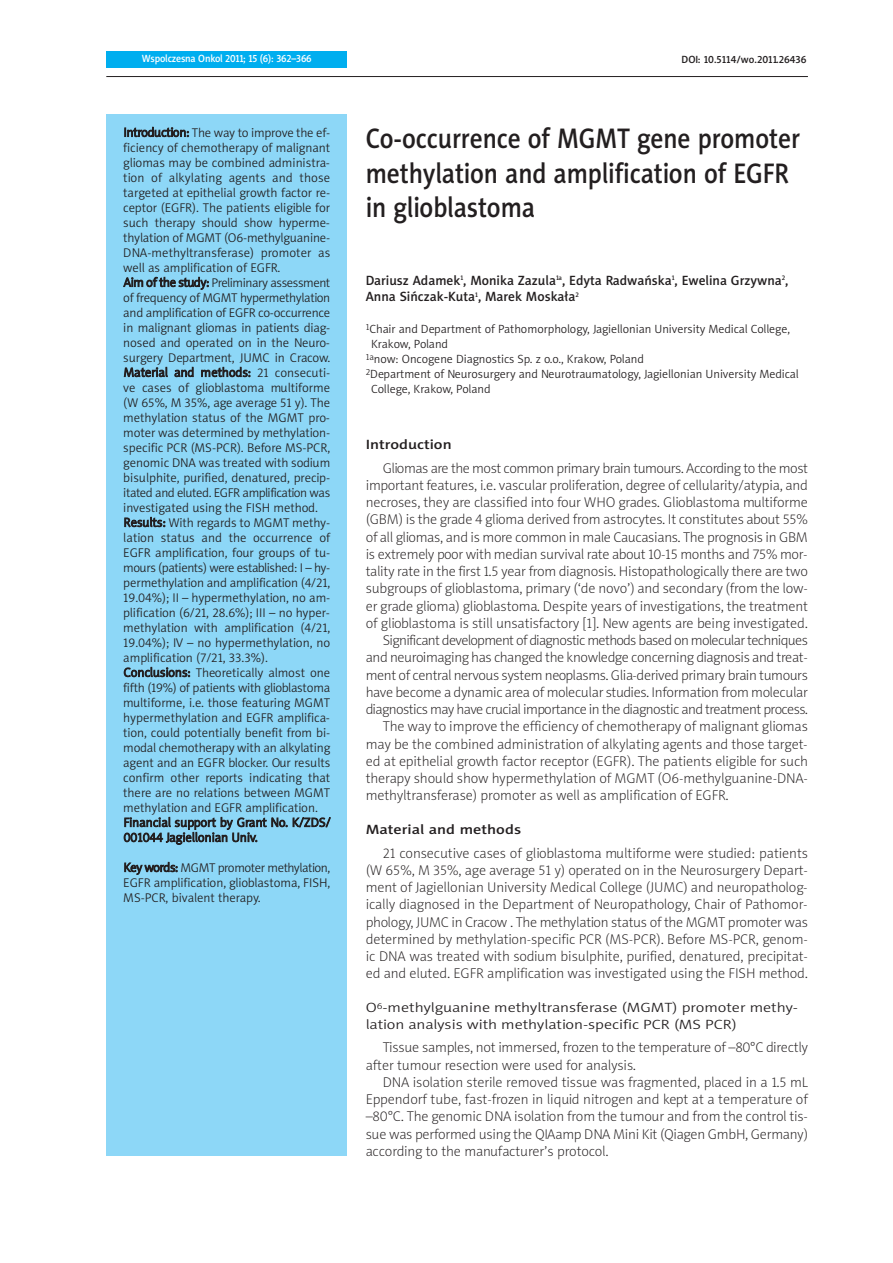
<style>
.page{position:relative;width:893px;height:1263px;background:#fff}
.page>*{position:absolute;margin:0;border:0;box-sizing:border-box;transform-origin:0 0}
.t1{font:28.5px/34.5px "Naomi Sans EFNPS Medium";letter-spacing:-.005em;color:#231f20;scale:.9 1}
.t2{font:14.25px/17.2px "Naomi Sans EFNPS Thin";letter-spacing:-.01em;color:#231f20;text-align:justify}
.t3{font:14.25px "Naomi Sans EFNPS Thin";letter-spacing:-.03em;color:#231f20}
.t4{font:14.25px "Naomi Sans EFNPS Thin";letter-spacing:-.04em;color:#231f20}
.t5{font:13.5px/16.5px "Naomi Sans EFNPS Light";color:#231f20;scale:1.2 1}
.t6{font:13.5px/16.5px "Naomi Sans EFNPS Medium";color:#231f20}
.t7{font:13.5px "Naomi Sans EFNPS Medium";color:#231f20;scale:1.2 1}
.t8{font:12.75px/15px "Naomi Sans EFNPS Light";color:#231f20}
.t9{font:12px "Naomi Sans EFNPS Light";color:#231f20}
.t10{font:10.5px "Naomi Sans EFNPS Medium";letter-spacing:-.015em;color:#fff;scale:.95 1}
.t11{font:10.5px "Naomi Sans EFNPS Medium";color:#231f20}
</style>
<div class="page">
<div style="left:106px;top:114px;width:241px;height:1041px;background:#8dd7f7"></div>
<div style="left:106px;top:51px;width:241px;height:16px;background:#00aeef"></div>
<hr style="left:106px;top:76px;width:702px;height:1px;background:#231f20">
<p class="t10" style="left:142px;top:54px;width:180px">Wspolczesna Onkol 2011; 15 (6): 362–366</p>
<p class="t8" style="left:123px;top:126px;width:209px">Introduction: The way to improve the ef&shy;ficiency of chemotherapy of malignant gliomas may be combined administra&shy;tion of alkylating agents and those targeted at epithelial growth factor re&shy;ceptor (EGFR). The patients eligible for such therapy should show hyperme&shy;thylation of MGMT (O6-methylguanine-DNA-methyltransferase) promoter as well as amplification of EGFR.<br>Aim of the study: Preliminary assessment of frequency of MGMT hypermethylation and amplification of EGFR co-occurrence in malignant gliomas in patients diag&shy;nosed and operated on in the Neuro&shy;surgery Department, JUMC in Cracow.<br>Material and methods: 21 consecuti&shy;ve cases of glioblastoma multiforme (W 65%, M 35%, age average 51 y). The methylation status of the MGMT pro&shy;moter was determined by methylation&shy;specific PCR (MS-PCR). Before MS-PCR, genomic DNA was treated with sodium bisulphite, purified, denatured, precip&shy;itated and eluted. EGFR amplification was investigated using the FISH method.<br>Results: With regards to MGMT methy&shy;lation status and the occurrence of EGFR amplification, four groups of tu&shy;mours (patients) were established: I – hy&shy;permethylation and amplification (4/21, 19.04%); II – hypermethylation, no am&shy;plification (6/21, 28.6%); III – no hyper&shy;methylation with amplification (4/21, 19.04%); IV – no hypermethylation, no amplification (7/21, 33.3%).<br>Conclusions: Theoretically almost one fifth (19%) of patients with glioblastoma multiforme, i.e. those featuring MGMT hypermethylation and EGFR amplifica&shy;tion, could potentially benefit from bi&shy;modal chemotherapy with an alkylating agent and an EGFR blocker. Our results confirm other reports indicating that there are no relations between MGMT methylation and EGFR amplification.<br>Financial support by Grant No. K/ZDS/ 001044 Jagiellonian Univ.</p>
<p class="t8" style="left:123px;top:861px;width:208px;text-align:justify">Key words: MGMT promoter methylation, EGFR amplification, glioblastoma, FISH, MS-PCR, bivalent therapy.</p>
<p class="t11" style="left:682px;top:55px;width:126px">DOI: 10.5114/wo.2011.26436</p>
<h1 class="t1" style="left:366px;top:124px;width:484px">Co-occurrence of MGMT gene promoter methylation and amplification of EGFR in glioblastoma</h1>
<p class="t6" style="left:366px;top:273px;width:424px">Dariusz Adamek<sup>1</sup>, Monika Zazula<sup>1a</sup>, Edyta Radwańska<sup>1</sup>, Ewelina Grzywna<sup>2</sup>,<br>Anna Sińczak-Kuta<sup>1</sup>, Marek Moskała<sup>2</sup></p>
<p class="t9" style="left:366px;top:325px;width:426px"><sup>1</sup>Chair and Department of Pathomorphology, Jagiellonian University Medical College,</p>
<p class="t9" style="left:371px;top:340px;width:79px">Krakow, Poland</p>
<p class="t9" style="left:366px;top:355px;width:280px"><sup>1a</sup>now: Oncogene Diagnostics Sp. z o.o., Krakow, Poland</p>
<p class="t9" style="left:366px;top:370px;width:434px"><sup>2</sup>Department of Neurosurgery and Neurotraumatology, Jagiellonian University Medical</p>
<p class="t9" style="left:371px;top:385px;width:121px">College, Krakow, Poland</p>
<p class="t7" style="left:366px;top:439px;width:73px">Introduction</p>
<p class="t2" style="left:383px;top:460px;width:427px">Gliomas are the most common primary brain tumours. According to the most</p>
<p class="t2" style="left:366px;top:478px;width:444px">important features, i.e. vascular proliferation, degree of cellularity/atypia, and</p>
<p class="t2" style="left:366px;top:495px;width:444px">necroses, they are classified into four WHO grades. Glioblastoma multiforme</p>
<p class="t2" style="left:366px;top:512px;width:444px">(GBM) is the grade 4 glioma derived from astrocytes. It constitutes about 55%</p>
<p class="t2" style="left:366px;top:529px;width:444px">of all gliomas, and is more common in male Caucasians. The prognosis in GBM</p>
<p class="t2" style="left:366px;top:547px;width:443px">is extremely poor with median survival rate about 10-15 months and 75% mor-</p>
<p class="t2" style="left:366px;top:564px;width:444px">tality rate in the first 1.5 year from diagnosis. Histopathologically there are two</p>
<p class="t2" style="left:366px;top:581px;width:444px">subgroups of glioblastoma, primary (‘de novo’) and secondary (from the low-</p>
<p class="t2" style="left:366px;top:598px;width:444px">er grade glioma) glioblastoma. Despite years of investigations, the treatment</p>
<p class="t2" style="left:366px;top:616px;width:444px">of glioblastoma is still unsatisfactory [1]. New agents are being investigated.</p>
<p class="t4" style="left:383px;top:635px;width:427px">Significant development of diagnostic methods based on molecular techniques</p>
<p class="t2" style="left:366px;top:650px;width:443px">and neuroimaging has changed the knowledge concerning diagnosis and treat-</p>
<p class="t2" style="left:366px;top:667px;width:444px">ment of central nervous system neoplasms. Glia-derived primary brain tumours</p>
<p class="t2" style="left:366px;top:685px;width:444px">have become a dynamic area of molecular studies. Information from molecular</p>
<p class="t3" style="left:366px;top:704px;width:444px">diagnostics may have crucial importance in the diagnostic and treatment process.</p>
<p class="t2" style="left:383px;top:719px;width:427px">The way to improve the efficiency of chemotherapy of malignant gliomas</p>
<p class="t2" style="left:366px;top:736px;width:443px">may be the combined administration of alkylating agents and those target-</p>
<p class="t2" style="left:366px;top:754px;width:444px">ed at epithelial growth factor receptor (EGFR). The patients eligible for such</p>
<p class="t2" style="left:366px;top:771px;width:444px">therapy should show hypermethylation of MGMT (O6-methylguanine-DNA-</p>
<p class="t2" style="left:366px;top:788px;width:364px">methyltransferase) promoter as well as amplification of EGFR.</p>
<p class="t7" style="left:366px;top:824px;width:131px">Material and methods</p>
<p class="t2" style="left:366px;top:845px;width:444px;text-indent:17px">21 consecutive cases of glioblastoma multiforme were studied: patients (W 65%, M 35%, age average 51 y) operated on in the Neurosurgery Depart&shy;ment of Jagiellonian University Medical College (JUMC) and neuropatholog&shy;ically diagnosed in the Department of Neuropathology, Chair of Pathomor&shy;phology, JUMC in Cracow . The methylation status of the MGMT promoter was determined by methylation-specific PCR (MS-PCR). Before MS-PCR, genom&shy;ic DNA was treated with sodium bisulphite, purified, denatured, precipitat&shy;ed and eluted. EGFR amplification was investigated using the FISH method.</p>
<p class="t5" style="left:366px;top:1000px;width:362px">O<sup>6</sup>-methylguanine methyltransferase (MGMT) promoter methy&shy;lation analysis with methylation-specific PCR (MS PCR)</p>
<p class="t2" style="left:366px;top:1040px;width:444px;text-indent:17px">Tissue samples, not immersed, frozen to the temperature of –80°C directly after tumour resection were used for analysis.</p>
<p class="t2" style="left:366px;top:1075px;width:444px;text-indent:17px">DNA isolation sterile removed tissue was fragmented, placed in a 1.5 mL Eppendorf tube, fast-frozen in liquid nitrogen and kept at a temperature of –80°C. The genomic DNA isolation from the tumour and from the control tis&shy;sue was performed using the QIAamp DNA Mini Kit (Qiagen GmbH, Germany) according to the manufacturer’s protocol.</p>
</div>
